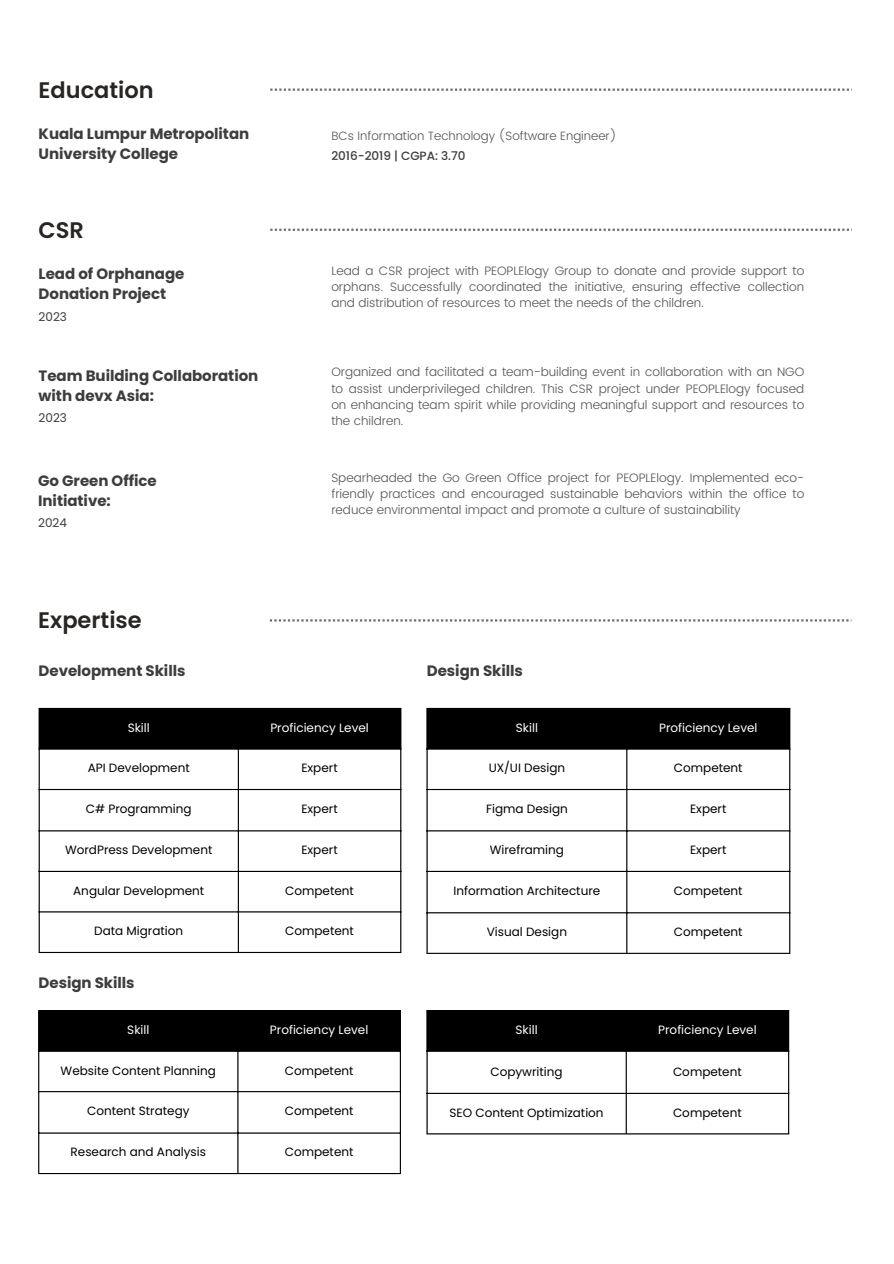
<style>
.page{position:relative;width:894px;height:1264px;background:#fff}
.page>*{position:absolute;margin:0;border:0;box-sizing:border-box;transform-origin:0 0}
.t1{font:600 22.5px "Poppins";color:#282522}
.t2{font:700 15px/20.2px "Poppins";letter-spacing:-.005em;color:#3d3d3d}
.t3{font:300 12.15px/16.2px "Poppins";letter-spacing:-.005em;color:#545454;text-align:justify}
.t4{font:12px "Poppins";color:#000}
.t5{font:12px "Poppins";color:#fff}
.t6{font:300 12px "Poppins";letter-spacing:-.005em;color:#545454}
.t7{font:500 12px "Poppins";letter-spacing:-.005em;color:#3d3d3d}
.t8{font:12px "Poppins";letter-spacing:-.005em;color:#3d3d3d}
</style>
<div class="page">
<svg style="left:270px;top:88px;width:579px;height:3px"></svg>
<svg style="left:270px;top:229px;width:579px;height:2px"></svg>
<svg style="left:270px;top:619px;width:581px;height:2px"></svg>
<div style="left:40px;top:709px;width:360px;height:39px;background:#000"></div>
<hr style="left:39px;top:709px;width:1px;height:242px;background:#000">
<hr style="left:238px;top:709px;width:1px;height:242px;background:#000">
<hr style="left:400px;top:709px;width:1px;height:242px;background:#000">
<hr style="left:39px;top:708px;width:362px;height:1px;background:#000">
<hr style="left:39px;top:748px;width:362px;height:1px;background:#000">
<hr style="left:39px;top:789px;width:362px;height:1px;background:#000">
<hr style="left:39px;top:830px;width:362px;height:1px;background:#000">
<hr style="left:39px;top:870px;width:362px;height:2px;background:#000">
<hr style="left:39px;top:911px;width:362px;height:1px;background:#000">
<hr style="left:39px;top:951px;width:362px;height:2px;background:#000">
<div style="left:427px;top:709px;width:362px;height:39px;background:#000"></div>
<hr style="left:426px;top:709px;width:1px;height:243px;background:#000">
<hr style="left:626px;top:709px;width:1px;height:243px;background:#000">
<hr style="left:789px;top:709px;width:1px;height:243px;background:#000">
<hr style="left:426px;top:708px;width:364px;height:1px;background:#000">
<hr style="left:426px;top:748px;width:364px;height:1px;background:#000">
<hr style="left:426px;top:789px;width:364px;height:1px;background:#000">
<hr style="left:426px;top:830px;width:364px;height:1px;background:#000">
<hr style="left:426px;top:870px;width:364px;height:2px;background:#000">
<hr style="left:426px;top:912px;width:364px;height:1px;background:#000">
<hr style="left:426px;top:952px;width:364px;height:1px;background:#000">
<div style="left:39px;top:1011px;width:360px;height:39px;background:#000"></div>
<hr style="left:38px;top:1011px;width:1px;height:161px;background:#000">
<hr style="left:237px;top:1011px;width:1px;height:161px;background:#000">
<hr style="left:399px;top:1011px;width:2px;height:161px;background:#000">
<hr style="left:38px;top:1010px;width:363px;height:1px;background:#000">
<hr style="left:38px;top:1050px;width:363px;height:1px;background:#000">
<hr style="left:38px;top:1091px;width:363px;height:1px;background:#000">
<hr style="left:38px;top:1132px;width:363px;height:1px;background:#000">
<hr style="left:38px;top:1172px;width:363px;height:2px;background:#000">
<div style="left:427px;top:1011px;width:360px;height:39px;background:#000"></div>
<hr style="left:426px;top:1011px;width:1px;height:122px;background:#000">
<hr style="left:625px;top:1011px;width:1px;height:122px;background:#000">
<hr style="left:787px;top:1011px;width:2px;height:122px;background:#000">
<hr style="left:426px;top:1010px;width:363px;height:1px;background:#000">
<hr style="left:426px;top:1050px;width:363px;height:1px;background:#000">
<hr style="left:426px;top:1092px;width:363px;height:1px;background:#000">
<hr style="left:426px;top:1133px;width:363px;height:1px;background:#000">
<p class="t1" style="left:39px;top:74px;width:117px">Education</p>
<p class="t2" style="left:39px;top:124px;width:212px">Kuala Lumpur Metropolitan</p>
<h3 class="t6" style="left:331px;top:129px;width:287px">BCs Information Technology (Software Engineer)</h3>
<p class="t2" style="left:39px;top:144px;width:141px">University College</p>
<p class="t7" style="left:331px;top:147px;width:135px">2016-2019 | CGPA: 3.70</p>
<h2 class="t1" style="left:39px;top:214px;width:47px">CSR</h2>
<h3 class="t2" style="left:39px;top:264px;width:147px">Lead of Orphanage<br>Donation Project</h3>
<h3 class="t8" style="left:39px;top:308px;width:30px">2023</h3>
<p class="t2" style="left:39px;top:365px;width:221px">Team Building Collaboration with devx Asia:</p>
<p class="t8" style="left:39px;top:409px;width:30px">2023</p>
<p class="t2" style="left:38px;top:470px;width:120px">Go Green Office<br>Initiative:</p>
<p class="t8" style="left:38px;top:515px;width:30px">2024</p>
<p class="t1" style="left:38px;top:604px;width:105px">Expertise</p>
<p class="t3" style="left:331px;top:262px;width:474px">Lead a CSR project with PEOPLElogy Group to donate and provide support to orphans. Successfully coordinated the initiative, ensuring effective collection and distribution of resources to meet the needs of the children.</p>
<p class="t3" style="left:331px;top:364px;width:474px">Organized and facilitated a team-building event in collaboration with an NGO to assist underprivileged children. This CSR project under PEOPLElogy focused on enhancing team spirit while providing meaningful support and resources to the children.</p>
<p class="t3" style="left:331px;top:469px;width:474px">Spearheaded the Go Green Office project for PEOPLElogy. Implemented eco&shy;friendly practices and encouraged sustainable behaviors within the office to reduce environmental impact and promote a culture of sustainability</p>
<p class="t2" style="left:39px;top:660px;width:148px">Development Skills</p>
<p class="t2" style="left:427px;top:660px;width:97px">Design Skills</p>
<h2 class="t5" style="left:128px;top:719px;width:24px">Skill</h2>
<p class="t5" style="left:270px;top:719px;width:100px">Proficiency Level</p>
<h3 class="t4" style="left:88px;top:759px;width:103px">API Development</h3>
<p class="t4" style="left:301px;top:759px;width:38px">Expert</p>
<h4 class="t4" style="left:86px;top:800px;width:107px">C# Programming</h4>
<h1 class="t4" style="left:301px;top:800px;width:38px">Expert</h1>
<h3 class="t4" style="left:65px;top:841px;width:149px">WordPress Development</h3>
<p class="t4" style="left:301px;top:841px;width:38px">Expert</p>
<p class="t4" style="left:73px;top:882px;width:132px">Angular Development</p>
<p class="t4" style="left:285px;top:882px;width:70px">Competent</p>
<h3 class="t4" style="left:94px;top:922px;width:90px">Data Migration</h3>
<p class="t4" style="left:285px;top:922px;width:70px">Competent</p>
<p class="t2" style="left:39px;top:973px;width:97px">Design Skills</p>
<p class="t5" style="left:127px;top:1021px;width:24px">Skill</p>
<p class="t5" style="left:270px;top:1021px;width:100px">Proficiency Level</p>
<p class="t4" style="left:61px;top:1061px;width:157px">Website Content Planning</p>
<h3 class="t4" style="left:285px;top:1061px;width:70px">Competent</h3>
<p class="t4" style="left:87px;top:1102px;width:104px">Content Strategy</p>
<p class="t4" style="left:285px;top:1102px;width:70px">Competent</p>
<p class="t4" style="left:71px;top:1143px;width:137px">Research and Analysis</p>
<p class="t4" style="left:285px;top:1143px;width:70px">Competent</p>
<p class="t5" style="left:515px;top:719px;width:24px">Skill</p>
<p class="t5" style="left:659px;top:719px;width:100px">Proficiency Level</p>
<p class="t4" style="left:488px;top:759px;width:78px">UX/UI Design</p>
<p class="t4" style="left:673px;top:759px;width:70px">Competent</p>
<p class="t4" style="left:486px;top:800px;width:83px">Figma Design</p>
<p class="t4" style="left:690px;top:800px;width:38px">Expert</p>
<p class="t4" style="left:489px;top:841px;width:76px">Wireframing</p>
<p class="t4" style="left:690px;top:841px;width:38px">Expert</p>
<p class="t4" style="left:453px;top:882px;width:148px">Information Architecture</p>
<p class="t4" style="left:673px;top:882px;width:70px">Competent</p>
<p class="t4" style="left:486px;top:923px;width:82px">Visual Design</p>
<p class="t4" style="left:673px;top:923px;width:70px">Competent</p>
<p class="t5" style="left:515px;top:1021px;width:24px">Skill</p>
<p class="t5" style="left:658px;top:1021px;width:100px">Proficiency Level</p>
<p class="t4" style="left:490px;top:1062px;width:74px">Copywriting</p>
<p class="t4" style="left:672px;top:1062px;width:70px">Competent</p>
<p class="t4" style="left:449px;top:1104px;width:155px">SEO Content Optimization</p>
<p class="t4" style="left:672px;top:1104px;width:70px">Competent</p>
</div>
